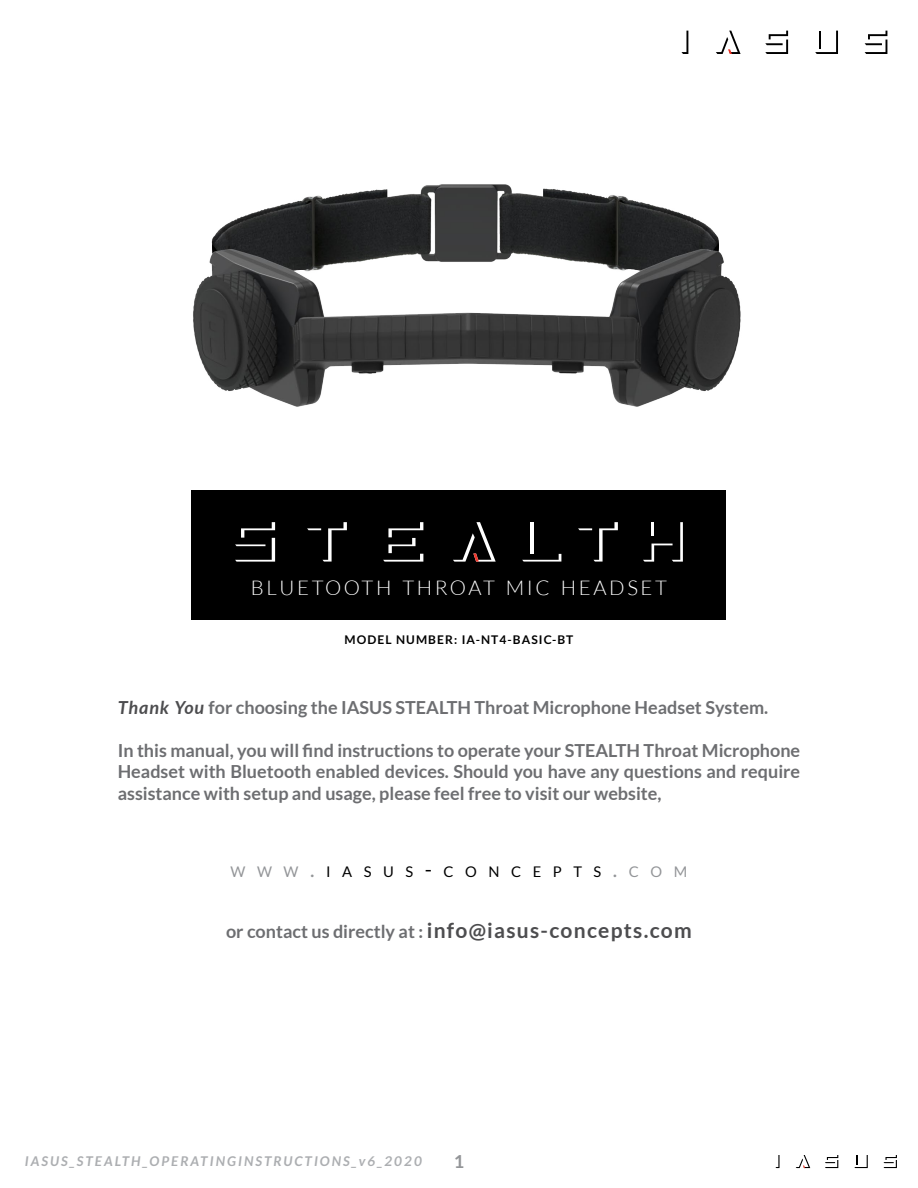
<style>
.page{position:relative;width:918px;height:1188px;background:#fff}
.page>*{position:absolute;margin:0;border:0;box-sizing:border-box;transform-origin:0 0}
.t1{font:700 21px "Lato";letter-spacing:.06em;color:#4d4d4f}
.t2{font:300 20.4px "Lato";letter-spacing:.13em;color:#fff}
.t3{font:700 18px/21.6px "Lato";color:#6d6e71;text-align:justify}
.t4{font:700 18px "Lato";color:#939598}
.t5{font:14.7px "Lato";letter-spacing:.785em;color:#000}
.t6{font:italic 700 13.5px "Lato";letter-spacing:.15em;color:#acaeb1}
.t7{font:700 12px "Lato";letter-spacing:.09em;color:#000}
.s1{font-style:italic;color:#4d4d4f}
.s2{color:#939598}
.s3{font-size:21px;color:#939598}
.s4{font-size:21px}
.s5{font-size:18px;color:#6d6e71}
</style>
<div class="page">
<svg style="left:825px;top:1155px;width:13px;height:13px"></svg>
<svg style="left:883px;top:1155px;width:14px;height:13px"></svg>
<svg style="left:775px;top:1155px;width:5px;height:13px"></svg>
<svg style="left:854px;top:1155px;width:14px;height:13px"></svg>
<svg style="left:796px;top:1155px;width:14px;height:13px"></svg>
<div style="left:192px;top:490px;width:534px;height:130px;background:#000"></div>
<svg style="left:235px;top:522px;width:40px;height:40px"></svg>
<svg style="left:383px;top:522px;width:40px;height:40px"></svg>
<svg style="left:307px;top:522px;width:40px;height:40px"></svg>
<svg style="left:578px;top:522px;width:40px;height:40px"></svg>
<hr style="left:530px;top:522px;width:3px;height:32px;background:#fff">
<svg style="left:522px;top:554px;width:39px;height:8px"></svg>
<svg style="left:643px;top:522px;width:40px;height:40px"></svg>
<svg style="left:453px;top:522px;width:43px;height:40px"></svg>
<img style="left:191px;top:184px;width:550px;height:329px">
<svg style="left:765px;top:31px;width:23px;height:23px"></svg>
<svg style="left:865px;top:31px;width:22px;height:23px"></svg>
<svg style="left:681px;top:31px;width:7px;height:23px"></svg>
<svg style="left:815px;top:31px;width:23px;height:23px"></svg>
<svg style="left:716px;top:31px;width:25px;height:23px"></svg>
<p class="t2" style="left:251px;top:576px;width:418px">BLUETOOTH THROAT MIC HEADSET</p>
<p class="t7" style="left:344px;top:633px;width:230px">MODEL NUMBER: IA-NT4-BASIC-BT</p>
<p class="t3" style="left:118px;top:696px;width:652px"><span class="s1">Thank You</span> for choosing the IASUS STEALTH Throat Microphone Headset System.</p>
<p class="t3" style="left:118px;top:739px;width:684px">In this manual, you will find instructions to operate your STEALTH Throat Microphone Headset with Bluetooth enabled devices. Should you have any questions and require assistance with setup and usage, please feel free to visit our website,</p>
<p class="t5" style="left:231px;top:864px;width:458px"><span class="s2">WWW</span><span class="s3">.</span>IASUS<span class="s4">-</span>CONCEPTS<span class="s3">.</span><span class="s2">COM</span></p>
<p class="t1" style="left:226px;top:919px;width:467px"><span class="s5">or contact us directly at :</span> info@iasus-concepts.com</p>
<p class="t6" style="left:25px;top:1153px;width:398px">IASUS_STEALTH_OPERATINGINSTRUCTIONS_v6_2020</p>
<p class="t4" style="left:454px;top:1151px;width:12px">1</p>
</div>
